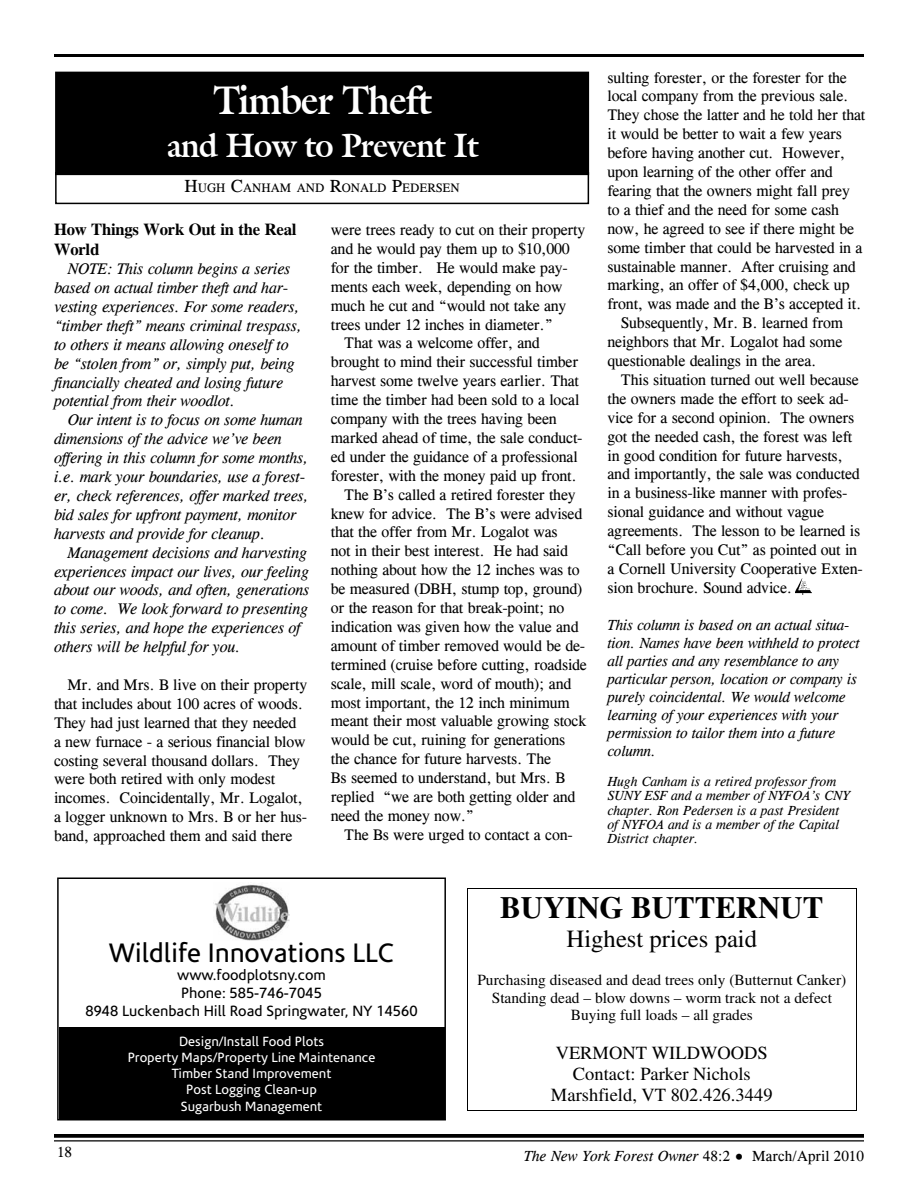
<style>
.page{position:relative;width:918px;height:1188px;background:#fff}
.page>*{position:absolute;margin:0;border:0;box-sizing:border-box;transform-origin:0 0}
.t1{font:700 39px "Galliard IT Cby BT";letter-spacing:-.02em;color:#fff;scale:.95 1}
.t2{font:700 33px "Galliard IT Cby BT";letter-spacing:-.02em;color:#fff;scale:.95 1}
.t3{font:700 30.75px "Times";color:#000}
.t4{font:27px "Corisande";color:#000}
.t5{font:24.75px "Times";color:#000}
.t6{font:18.45px/21.3px "Times";color:#000;text-align:center}
.t7{font:700 16.5px/19.8px "Cg Times";letter-spacing:-.01em;color:#000}
.t8{font:15.75px/18.9px "Cg Times";letter-spacing:-.01em;color:#000}
.t9{font:italic 15.75px/18.9px "Cg Times";letter-spacing:-.01em;color:#000}
.t10{font:15.45px/17.7px "Times";color:#000;text-align:center}
.t11{font:italic 15px/18px "Cg Times";letter-spacing:-.01em;color:#000}
.t12{font:15px/18px "Corisande";color:#000;text-align:center}
.t13{font:15px "Cg Times";color:#000}
.t14{font:italic 13.5px/14.2px "Cg Times";color:#000}
.t15{font:13.5px/16.2px "Corisande";color:#fff;text-align:center}
.t16{font:12.6px "Cg Times";color:#000}
.s1{font-size:18px}
.s2{font-style:normal}
.s3{font-style:normal;font-size:12px}
</style>
<div class="page">
<hr style="left:54px;top:54px;width:810px;height:3px;background:#000">
<svg style="left:54px;top:1134px;width:810px;height:4px;background:#0f0f0f"></svg>
<hr style="left:54px;top:1140px;width:810px;height:2px;background:#000">
<div style="left:55px;top:172px;width:534px;height:32px;border:2px solid #000"></div>
<div style="left:56px;top:72px;width:532px;height:102px;background:#000"></div>
<div style="left:55px;top:72px;width:534px;height:103px;border:2px solid #000"></div>
<hr style="left:468px;top:888px;width:388px;height:1px;background:#000">
<hr style="left:467px;top:889px;width:1px;height:221px;background:#000">
<hr style="left:468px;top:1110px;width:388px;height:1px;background:#000">
<hr style="left:856px;top:889px;width:1px;height:221px;background:#000">
<img style="left:795px;top:578px;width:16px;height:17px">
<div style="left:59px;top:1027px;width:385px;height:92px;background:#000"></div>
<div style="left:57px;top:878px;width:389px;height:242px;border:2px solid #000"></div>
<img style="left:213px;top:884px;width:77px;height:56px">
<h1 class="t1" style="left:214px;top:75px;width:231px">Timber Theft</h1>
<h2 class="t2" style="left:167px;top:124px;width:330px">and How to Prevent It</h2>
<p class="t16" style="left:184px;top:181px;width:276px"><span class="s1">H</span>UGH <span class="s1">C</span>ANHAM AND <span class="s1">R</span>ONALD <span class="s1">P</span>EDERSEN</p>
<p class="t7" style="left:54px;top:220px;width:244px">How Things Work Out in the Real<br>World</p>
<p class="t9" style="left:54px;top:260px;width:249px;text-indent:13px">NOTE: This column begins a series based on actual timber theft and har&shy;vesting experiences. For some readers, “timber theft” means criminal trespass, to others it means allowing oneself to be “stolen from” or, simply put, being financially cheated and losing future potential from their woodlot.</p>
<p class="t9" style="left:54px;top:411px;width:256px;text-indent:13px">Our intent is to focus on some human dimensions of the advice we’ve been offering in this column for some months, i.e. mark your boundaries, use a forest&shy;er, check references, offer marked trees, bid sales for upfront payment, monitor harvests and provide for cleanup.</p>
<p class="t9" style="left:54px;top:543px;width:257px;text-indent:13px">Management decisions and harvesting experiences impact our lives, our feeling about our woods, and often, generations to come. We look forward to presenting this series, and hope the experiences of others will be helpful for you.</p>
<p class="t8" style="left:54px;top:675px;width:255px;text-indent:13px">Mr. and Mrs. B live on their property that includes about 100 acres of woods.<br>They had just learned that they needed a new furnace - a serious financial blow costing several thousand dollars. They were both retired with only modest incomes. Coincidentally, Mr. Logalot, a logger unknown to Mrs. B or her hus&shy;band, approached them and said there</p>
<p class="t8" style="left:331px;top:220px;width:256px">were trees ready to cut on their property</p>
<p class="t8" style="left:331px;top:239px;width:240px">and he would pay them up to $10,000</p>
<p class="t8" style="left:331px;top:258px;width:239px">for the timber. He would make pay-</p>
<p class="t8" style="left:331px;top:277px;width:233px">ments each week, depending on how</p>
<p class="t8" style="left:331px;top:296px;width:237px">much he cut and “would not take any</p>
<p class="t8" style="left:331px;top:315px;width:224px">trees under 12 inches in diameter.”</p>
<p class="t8" style="left:344px;top:334px;width:197px">That was a welcome offer, and</p>
<p class="t8" style="left:331px;top:353px;width:249px">brought to mind their successful timber</p>
<p class="t8" style="left:331px;top:372px;width:250px">harvest some twelve years earlier. That</p>
<p class="t8" style="left:331px;top:391px;width:250px">time the timber had been sold to a local</p>
<p class="t8" style="left:331px;top:409px;width:227px">company with the trees having been</p>
<p class="t8" style="left:331px;top:428px;width:253px">marked ahead of time, the sale conduct-</p>
<p class="t8" style="left:331px;top:447px;width:249px">ed under the guidance of a professional</p>
<p class="t8" style="left:331px;top:466px;width:247px">forester, with the money paid up front.</p>
<p class="t8" style="left:344px;top:485px;width:233px">The B’s called a retired forester they</p>
<p class="t8" style="left:331px;top:504px;width:253px">knew for advice. The B’s were advised</p>
<p class="t8" style="left:331px;top:523px;width:228px">that the offer from Mr. Logalot was</p>
<p class="t8" style="left:331px;top:542px;width:239px">not in their best interest. He had said</p>
<p class="t8" style="left:331px;top:561px;width:250px">nothing about how the 12 inches was to</p>
<p class="t8" style="left:331px;top:580px;width:253px">be measured (DBH, stump top, ground)</p>
<p class="t8" style="left:331px;top:598px;width:235px">or the reason for that break-point; no</p>
<p class="t8" style="left:331px;top:617px;width:249px">indication was given how the value and</p>
<p class="t8" style="left:331px;top:636px;width:256px">amount of timber removed would be de-</p>
<p class="t8" style="left:331px;top:655px;width:258px">termined (cruise before cutting, roadside</p>
<p class="t8" style="left:331px;top:674px;width:242px">scale, mill scale, word of mouth); and</p>
<p class="t8" style="left:331px;top:693px;width:240px">most important, the 12 inch minimum</p>
<p class="t8" style="left:331px;top:712px;width:257px">meant their most valuable growing stock</p>
<p class="t8" style="left:331px;top:731px;width:236px">would be cut, ruining for generations</p>
<p class="t8" style="left:331px;top:750px;width:222px">the chance for future harvests. The</p>
<p class="t8" style="left:331px;top:769px;width:236px">Bs seemed to understand, but Mrs. B</p>
<p class="t8" style="left:331px;top:787px;width:246px">replied “we are both getting older and</p>
<p class="t8" style="left:331px;top:806px;width:145px">need the money now.”</p>
<p class="t8" style="left:344px;top:825px;width:230px">The Bs were urged to contact a con-</p>
<p class="t8" style="left:607px;top:68px;width:241px">sulting forester, or the forester for the</p>
<p class="t8" style="left:607px;top:87px;width:242px">local company from the previous sale.</p>
<p class="t8" style="left:607px;top:106px;width:259px">They chose the latter and he told her that</p>
<p class="t8" style="left:607px;top:125px;width:236px">it would be better to wait a few years</p>
<p class="t8" style="left:607px;top:144px;width:239px">before having another cut. However,</p>
<p class="t8" style="left:607px;top:162px;width:227px">upon learning of the other offer and</p>
<p class="t8" style="left:607px;top:181px;width:244px">fearing that the owners might fall prey</p>
<p class="t8" style="left:607px;top:200px;width:233px">to a thief and the need for some cash</p>
<p class="t8" style="left:607px;top:219px;width:248px">now, he agreed to see if there might be</p>
<p class="t8" style="left:607px;top:238px;width:257px">some timber that could be harvested in a</p>
<p class="t8" style="left:607px;top:257px;width:250px">sustainable manner. After cruising and</p>
<p class="t8" style="left:607px;top:276px;width:244px">marking, an offer of $4,000, check up</p>
<p class="t8" style="left:607px;top:295px;width:255px">front, was made and the B’s accepted it.</p>
<p class="t8" style="left:621px;top:314px;width:224px">Subsequently, Mr. B. learned from</p>
<p class="t8" style="left:607px;top:333px;width:236px">neighbors that Mr. Logalot had some</p>
<p class="t8" style="left:607px;top:351px;width:211px">questionable dealings in the area.</p>
<p class="t8" style="left:621px;top:370px;width:239px">This situation turned out well because</p>
<p class="t8" style="left:607px;top:389px;width:243px">the owners made the effort to seek ad-</p>
<p class="t8" style="left:607px;top:408px;width:248px">vice for a second opinion. The owners</p>
<p class="t8" style="left:607px;top:427px;width:246px">got the needed cash, the forest was left</p>
<p class="t8" style="left:607px;top:446px;width:237px">in good condition for future harvests,</p>
<p class="t8" style="left:607px;top:465px;width:254px">and importantly, the sale was conducted</p>
<p class="t8" style="left:607px;top:484px;width:241px">in a business-like manner with profes-</p>
<p class="t8" style="left:607px;top:503px;width:218px">sional guidance and without vague</p>
<p class="t8" style="left:607px;top:522px;width:254px">agreements. The lesson to be learned is</p>
<p class="t8" style="left:607px;top:540px;width:251px">“Call before you Cut” as pointed out in</p>
<p class="t8" style="left:607px;top:559px;width:257px">a Cornell University Cooperative Exten-</p>
<p class="t8" style="left:607px;top:578px;width:186px">sion brochure. Sound advice.</p>
<p class="t11" style="left:607px;top:616px;width:254px">This column is based on an actual situa&shy;tion. Names have been withheld to protect all parties and any resemblance to any particular person, location or company is purely coincidental. We would welcome learning of your experiences with your permission to tailor them into a future column.</p>
<p class="t14" style="left:607px;top:775px;width:244px">Hugh Canham is a retired professor from SUNY ESF and a member of NYFOA’s CNY chapter. Ron Pedersen is a past President of NYFOA and is a member of the Capital District chapter.</p>
<h3 class="t4" style="left:109px;top:938px;width:287px">Wildlife Innovations LLC</h3>
<p class="t12" style="left:85px;top:966px;width:334px">www.foodplotsny.com<br>Phone: 585-746-7045<br>8948 Luckenbach Hill Road Springwater, NY 14560</p>
<p class="t15" style="left:128px;top:1033px;width:249px">Design/Install Food Plots<br>Property Maps/Property Line Maintenance<br>Timber Stand Improvement<br>Post Logging Clean-up<br>Sugarbush Management</p>
<h3 class="t3" style="left:500px;top:889px;width:324px">BUYING BUTTERNUT</h3>
<h3 class="t5" style="left:567px;top:931px;width:192px">Highest prices paid</h3>
<p class="t10" style="left:477px;top:972px;width:370px">Purchasing diseased and dead trees only (Butternut Canker)<br>Standing dead – blow downs – worm track not a defect<br>Buying full loads – all grades</p>
<p class="t6" style="left:551px;top:1044px;width:223px">VERMONT WILDWOODS<br>Contact: Parker Nichols<br>Marshfield, VT 802.426.3449</p>
<p class="t13" style="left:57px;top:1144px;width:16px">18</p>
<p class="t11" style="left:524px;top:1147px;width:342px">The New York Forest Owner <span class="s2">48:2</span> <span class="s3">•</span> <span class="s2">March/April 2010</span></p>
</div>
